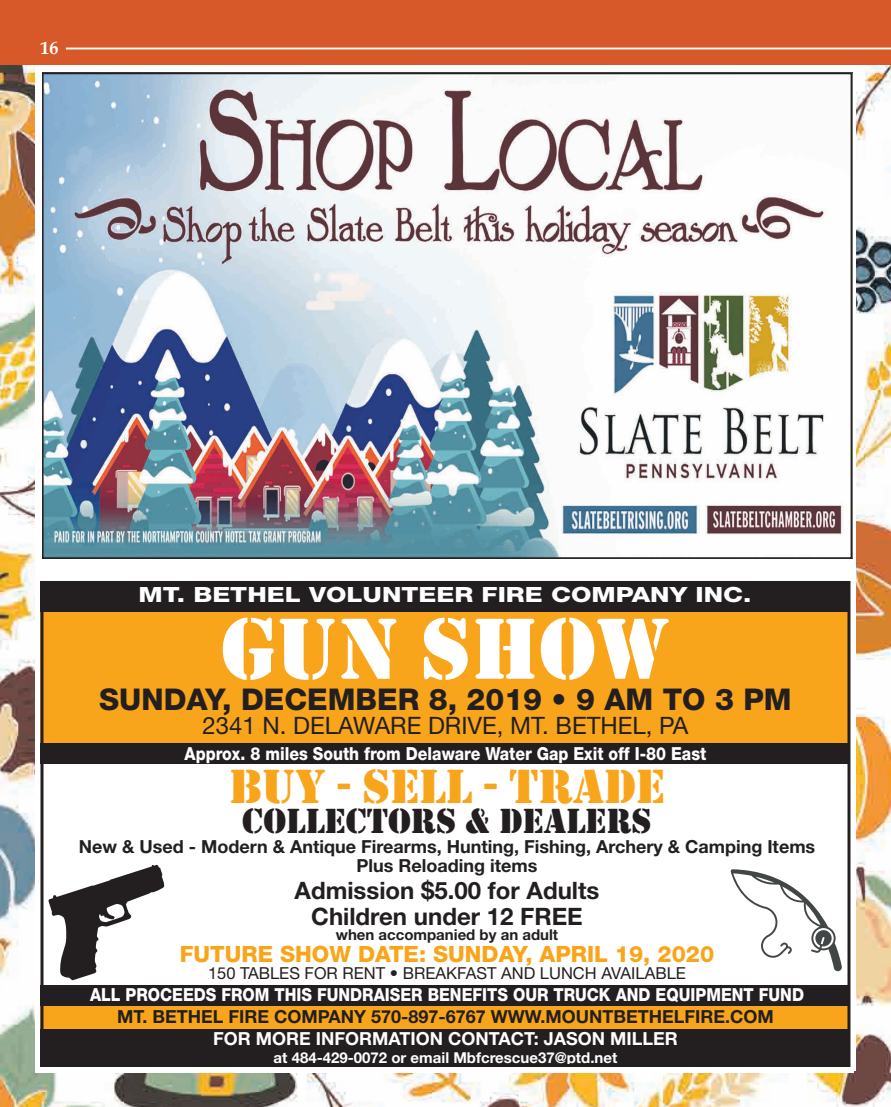
<style>
.page{position:relative;width:891px;height:1107px;background:#fff}
.page>*{position:absolute;margin:0;border:0;box-sizing:border-box;transform-origin:0 0}
.t1{font:90px "Stencil";color:#fff}
.t2{font:49.5px "Stencil";color:#f9a51b}
.t3{font:36px "Stencil";color:#231f20}
.t4{font:800 30px "Helvetica Neue LT Std";color:#231f20}
.t5{font:700 24px/25.5px "Helvetica Neue LT Std";color:#231f20;text-align:center}
.t6{font:24px "Helvetica Neue LT Std";color:#231f20}
.t7{font:800 22.5px "Helvetica Neue LT Std";color:#f9a51b}
.t8{font:800 21px "Helvetica Neue LT Std";color:#fff;scale:1.25 1}
.t9{font:700 18px/19.5px "Helvetica Neue LT Std";color:#231f20;text-align:center}
.t10{font:800 18px "Helvetica Neue LT Std";color:#fff;scale:.88 1}
.t11{font:700 18px "Helvetica Neue LT Std";color:#fff}
.t12{font:700 18px "Book Antiqua";color:#fff}
.t13{font:16.5px "Helvetica Neue LT Std";color:#231f20}
.t14{font:700 15px "Helvetica Neue LT Std";color:#fff}
.t15{font:700 15px "Helvetica Neue LT Std";color:#231f20}
</style>
<div class="page">
<img style="left:0;top:64px;width:891px;height:1043px">
<div style="left:35px;top:34px;width:819px;height:1039px;background:#fff"></div>
<div style="left:0;top:0;width:891px;height:64px;background:#d75829"></div>
<hr style="left:66px;top:48px;width:825px;height:1px;background:#fff">
<div style="left:40px;top:581px;width:810px;height:31px;background:#231f20"></div>
<div style="left:40px;top:612px;width:810px;height:132px;background:#f9a51b"></div>
<div style="left:40px;top:743px;width:810px;height:21px;background:#231f20"></div>
<div style="left:40px;top:1029px;width:810px;height:38px;background:#231f20"></div>
<div style="left:40px;top:1004px;width:810px;height:25px;background:#f9a51b"></div>
<div style="left:40px;top:985px;width:810px;height:20px;background:#231f20"></div>
<svg style="left:48px;top:864px;width:117px;height:116px"></svg>
<div style="left:40px;top:581px;width:810px;height:486px;border:3px solid #231f20"></div>
<svg style="left:731px;top:869px;width:111px;height:102px"></svg>
<img style="left:45px;top:76px;width:799px;height:480px">
<p class="t12" style="left:40px;top:35px;width:19px">16</p>
<p class="t8" style="left:138px;top:582px;width:492px">MT. BETHEL VOLUNTEER FIRE COMPANY INC.</p>
<h1 class="t1" style="left:221px;top:597px;width:450px">GUN SHOW</h1>
<h3 class="t6" style="left:202px;top:711px;width:488px">2341 N. DELAWARE DRIVE, MT. BETHEL, PA</h3>
<p class="t10" style="left:185px;top:743px;width:594px">Approx. 8 miles South from Delaware Water Gap Exit off I-80 East</p>
<h3 class="t4" style="left:99px;top:682px;width:694px">SUNDAY, DECEMBER 8, 2019 • 9 AM TO 3 PM</h3>
<h2 class="t2" style="left:229px;top:758px;width:437px">BUY - SELL - TRADE</h2>
<h3 class="t3" style="left:242px;top:801px;width:411px">COLLECTORS &amp; DEALERS</h3>
<p class="t9" style="left:79px;top:836px;width:738px">New &amp; Used - Modern &amp; Antique Firearms, Hunting, Fishing, Archery &amp; Camping Items<br>Plus Reloading items</p>
<h3 class="t5" style="left:295px;top:877px;width:306px">Admission $5.00 for Adults<br>Children under 12 FREE</h3>
<p class="t15" style="left:336px;top:925px;width:224px">when accompanied by an adult</p>
<p class="t7" style="left:180px;top:941px;width:536px">FUTURE SHOW DATE: SUNDAY, APRIL 19, 2020</p>
<p class="t13" style="left:208px;top:963px;width:479px">150 TABLES FOR RENT • BREAKFAST AND LUNCH AVAILABLE</p>
<p class="t10" style="left:90px;top:984px;width:813px">ALL PROCEEDS FROM THIS FUNDRAISER BENEFITS OUR TRUCK AND EQUIPMENT FUND</p>
<p class="t9" style="left:117px;top:1006px;width:658px">MT. BETHEL FIRE COMPANY 570-897-6767 WWW.MOUNTBETHELFIRE.COM</p>
<p class="t11" style="left:213px;top:1028px;width:466px">FOR MORE INFORMATION CONTACT: JASON MILLER</p>
<p class="t14" style="left:274px;top:1049px;width:345px">at 484-429-0072 or email Mbfcrescue37@ptd.net</p>
</div>
